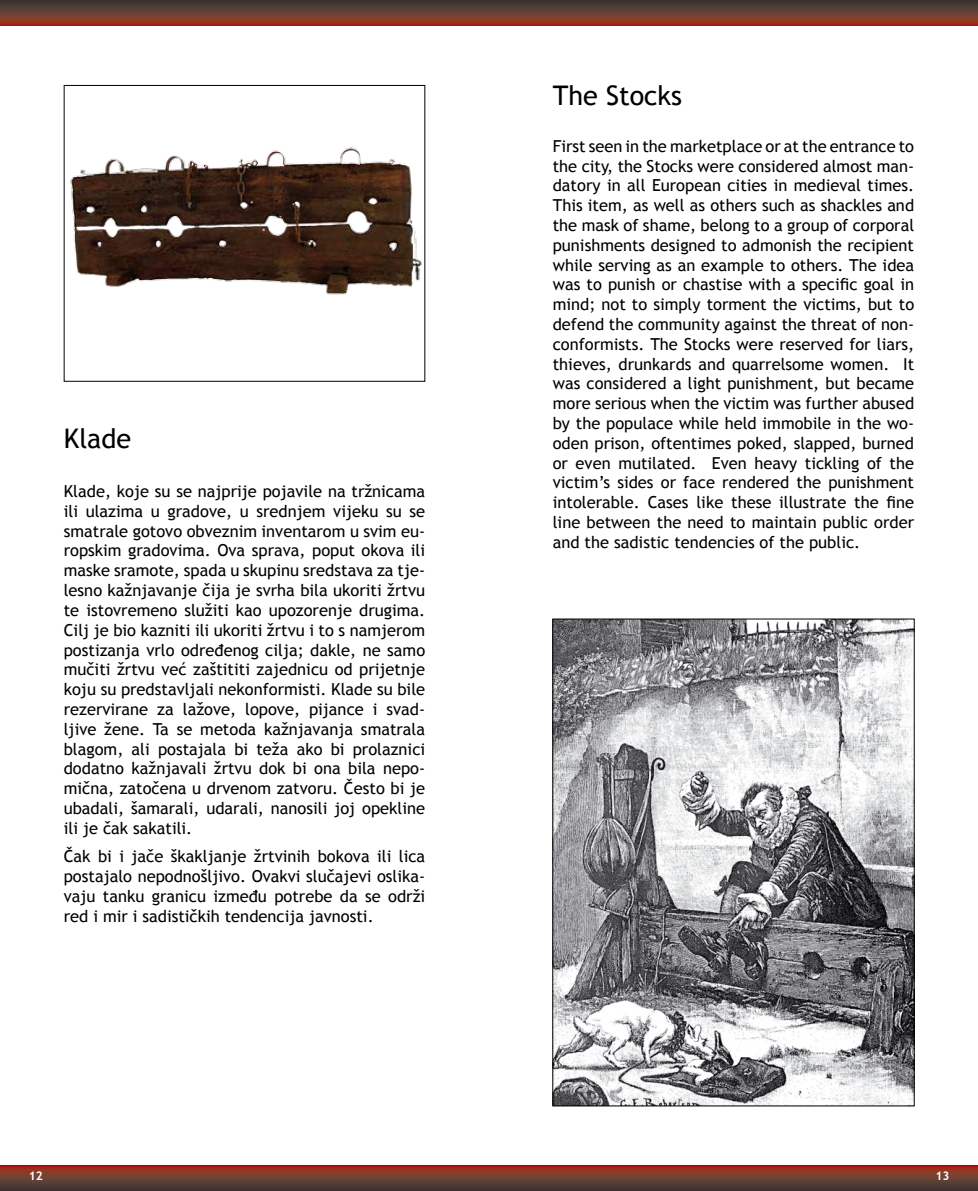
<style>
.page{position:relative;width:978px;height:1191px;background:#fff}
.page>*{position:absolute;margin:0;border:0;box-sizing:border-box;transform-origin:0 0}
.t1{font:27px "Trebuchet MS";color:#000}
.t2{font:16.5px/19.8px "Trebuchet MS";color:#000;text-align:justify}
.t3{font:700 12px "Trebuchet MS";color:#fff}
</style>
<div class="page">
<img style="left:554px;top:620px;width:359px;height:484px">
<img style="left:64px;top:140px;width:361px;height:162px">
<svg style="left:489px;top:0;width:489px;height:26px;background:#6c372d"></svg>
<svg style="left:0;top:0;width:489px;height:26px;background:#6c372d"></svg>
<svg style="left:0;top:1165px;width:489px;height:26px;background:#6f362c"></svg>
<svg style="left:489px;top:1165px;width:489px;height:26px;background:#6f362c"></svg>
<h1 class="t1" style="left:64px;top:423px;width:69px">Klade</h1>
<p class="t2" style="left:64px;top:481px;width:363px">Klade, koje su se najprije pojavile na tržnicama ili ulazima u gradove, u srednjem vijeku su se smatrale gotovo obveznim inventarom u svim eu&shy;ropskim gradovima. Ova sprava, poput okova ili maske sramote, spada u skupinu sredstava za tje&shy;lesno kažnjavanje čija je svrha bila ukoriti žrtvu te istovremeno služiti kao upozorenje drugima.<br>Cilj je bio kazniti ili ukoriti žrtvu i to s namjerom postizanja vrlo određenog cilja; dakle, ne samo mučiti žrtvu već zaštititi zajednicu od prijetnje koju su predstavljali nekonformisti. Klade su bile rezervirane za lažove, lopove, pijance i svad&shy;ljive žene. Ta se metoda kažnjavanja smatrala blagom, ali postajala bi teža ako bi prolaznici dodatno kažnjavali žrtvu dok bi ona bila nepo&shy;mična, zatočena u drvenom zatvoru. Često bi je ubadali, šamarali, udarali, nanosili joj opekline ili je čak sakatili.</p>
<p class="t2" style="left:64px;top:846px;width:363px">Čak bi i jače škakljanje žrtvinih bokova ili lica postajalo nepodnošljivo. Ovakvi slučajevi oslika&shy;vaju tanku granicu između potrebe da se održi red i mir i sadističkih tendencija javnosti.</p>
<h1 class="t1" style="left:553px;top:79px;width:131px">The Stocks</h1>
<p class="t2" style="left:553px;top:136px;width:363px">First seen in the marketplace or at the entrance to the city, the Stocks were considered almost man&shy;datory in all European cities in medieval times.<br>This item, as well as others such as shackles and the mask of shame, belong to a group of corporal punishments designed to admonish the recipient while serving as an example to others. The idea was to punish or chastise with a specific goal in mind; not to simply torment the victims, but to defend the community against the threat of non&shy;conformists. The Stocks were reserved for liars, thieves, drunkards and quarrelsome women. It was considered a light punishment, but became more serious when the victim was further abused by the populace while held immobile in the wo&shy;oden prison, oftentimes poked, slapped, burned or even mutilated. Even heavy tickling of the victim’s sides or face rendered the punishment intolerable. Cases like these illustrate the fine line between the need to maintain public order and the sadistic tendencies of the public.</p>
<p class="t3" style="left:29px;top:1168px;width:16px">12</p>
<p class="t3" style="left:936px;top:1168px;width:16px">13</p>
</div>
